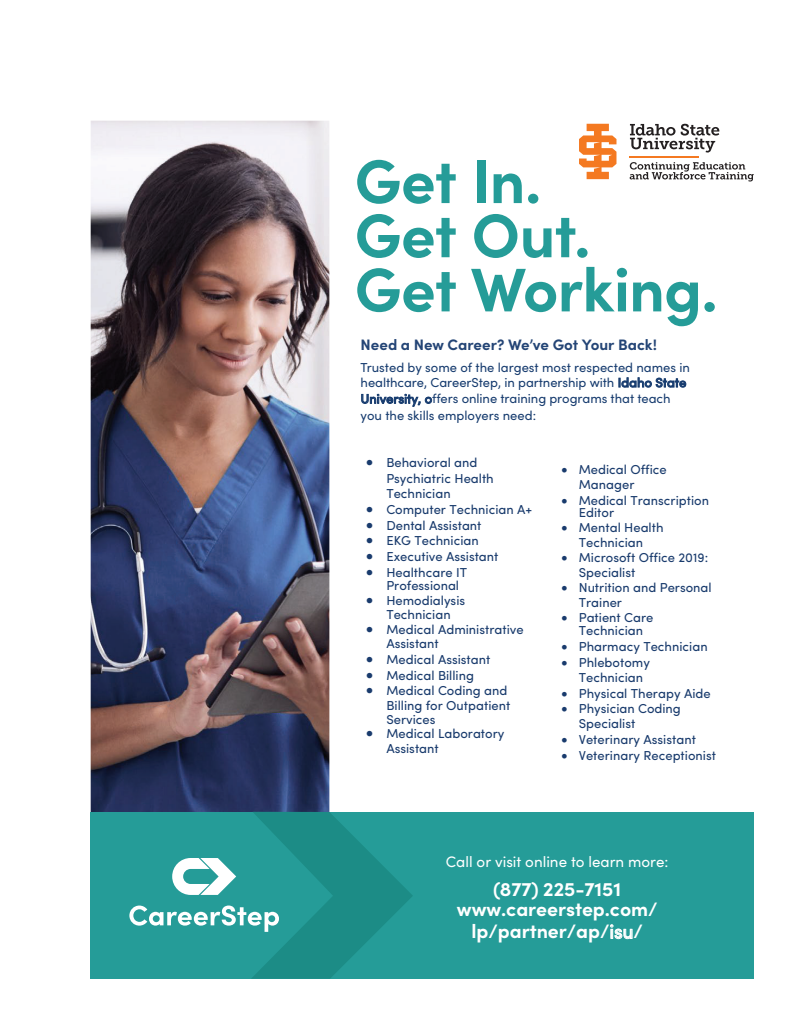
<style>
.page{position:relative;width:810px;height:1035px;background:#fff}
.page>*{position:absolute;margin:0;border:0;box-sizing:border-box;transform-origin:0 0}
.t1{font:700 61.75px/54.1px "Sofia Pro";letter-spacing:-.015em;color:#259c98}
.t2{font:700 19.5px/21.5px "Sofia Pro";letter-spacing:-.005em;color:#fff;text-align:center}
.t3{font:700 15.12px "Sofia Pro";letter-spacing:-.005em;color:#244576}
.t4{font:15.12px "Sofia Pro";color:#fff}
.t5{font:13px/15.6px "Sofia Pro";color:#193b6d}
.t6{font:13px/16.2px "Sofia Pro";letter-spacing:-.005em;color:#173c6f}
.s1{font-style:inherit}
.s2{font-weight:400}
</style>
<div class="page">
<svg style="left:619px;top:377px;width:67px;height:11px"></svg>
<svg style="left:361px;top:394px;width:71px;height:13px"></svg>
<img style="left:91px;top:121px;width:238px;height:691px">
<div style="left:91px;top:812px;width:663px;height:167px;background:#259c98"></div>
<svg style="left:610px;top:924px;width:23px;height:15px"></svg>
<svg style="left:129px;top:812px;width:284px;height:167px"></svg>
<svg style="left:579px;top:124px;width:37px;height:55px"></svg>
<svg style="left:630px;top:124px;width:89px;height:29px"></svg>
<hr style="left:630px;top:156px;width:69px;height:2px;background:#f47921">
<svg style="left:630px;top:162px;width:124px;height:20px"></svg>
<h1 class="t1" style="left:355px;top:149px;width:365px">Get In.<br>Get Out.<br>Get Working.</h1>
<p class="t3" style="left:361px;top:333px;width:298px">Need a New Career? We’ve Got Your Back!</p>
<p class="t6" style="left:361px;top:358px;width:331px">Trusted by some of the largest most respected names in healthcare, CareerStep, in partnership with <span class="s1">Idaho State University, o</span>ffers online training programs that teach you the skills employers need:</p>
<p class="t5" style="left:386px;top:454px;width:109px;text-indent:-20px">• Behavioral and<br>Psychiatric Health<br>Technician</p>
<p class="t5" style="left:366px;top:501px;width:168px">• Computer Technician A+</p>
<p class="t5" style="left:366px;top:517px;width:117px">• Dental Assistant</p>
<p class="t5" style="left:366px;top:532px;width:114px">• EKG Technician</p>
<p class="t5" style="left:366px;top:548px;width:134px">• Executive Assistant</p>
<p class="t5" style="left:386px;top:565px;width:82px;line-height:13.4px;text-indent:-20px">• Healthcare IT<br>Professional</p>
<p class="t5" style="left:366px;top:593px;width:101px;line-height:14.2px;text-align:center">• Hemodialysis<br>Technician</p>
<p class="t5" style="left:386px;top:622px;width:139px;line-height:13.8px;text-indent:-20px">• Medical Administrative<br>Assistant</p>
<p class="t5" style="left:366px;top:651px;width:126px">• Medical Assistant</p>
<p class="t5" style="left:366px;top:666px;width:109px">• Medical Billing</p>
<p class="t5" style="left:386px;top:683px;width:125px;line-height:14.4px;text-indent:-20px">• Medical Coding and<br>Billing for Outpatient<br>Services</p>
<p class="t5" style="left:386px;top:726px;width:120px;line-height:14.4px;text-indent:-20px">• Medical Laboratory<br>Assistant</p>
<p class="t5" style="left:579px;top:460px;width:89px;text-indent:-17px">• Medical Office<br>Manager</p>
<p class="t5" style="left:579px;top:493px;width:132px;line-height:12.1px;text-indent:-17px">• Medical Transcription<br>Editor</p>
<p class="t5" style="left:561px;top:519px;width:104px;line-height:14.9px;text-align:center">• Mental Health<br>Technician</p>
<p class="t5" style="left:579px;top:549px;width:131px;line-height:14.8px;text-indent:-17px">• Microsoft Office 2019:<br>Specialist</p>
<p class="t5" style="left:579px;top:579px;width:134px;line-height:14.8px;text-indent:-17px">• Nutrition and Personal<br>Trainer</p>
<p class="t5" style="left:561px;top:611px;width:93px;line-height:12.6px;text-align:center">• Patient Care<br>Technician</p>
<p class="t5" style="left:561px;top:638px;width:148px">• Pharmacy Technician</p>
<p class="t5" style="left:579px;top:654px;width:73px;line-height:15.2px;text-indent:-17px">• Phlebotomy<br>Technician</p>
<p class="t5" style="left:561px;top:684px;width:151px">• Physical Therapy Aide</p>
<p class="t5" style="left:579px;top:701px;width:104px;line-height:14.5px;text-indent:-17px">• Physician Coding<br>Specialist</p>
<p class="t5" style="left:561px;top:730px;width:136px">• Veterinary Assistant</p>
<p class="t5" style="left:561px;top:747px;width:156px">• Veterinary Receptionist</p>
<p class="t4" style="left:446px;top:851px;width:224px">Call or visit online to learn more:</p>
<h2 class="t2" style="left:457px;top:876px;width:202px">(877) 225-7151 www.careerstep.com/ lp/partner/ap/<span class="s2">isu</span>/</h2>
</div>
